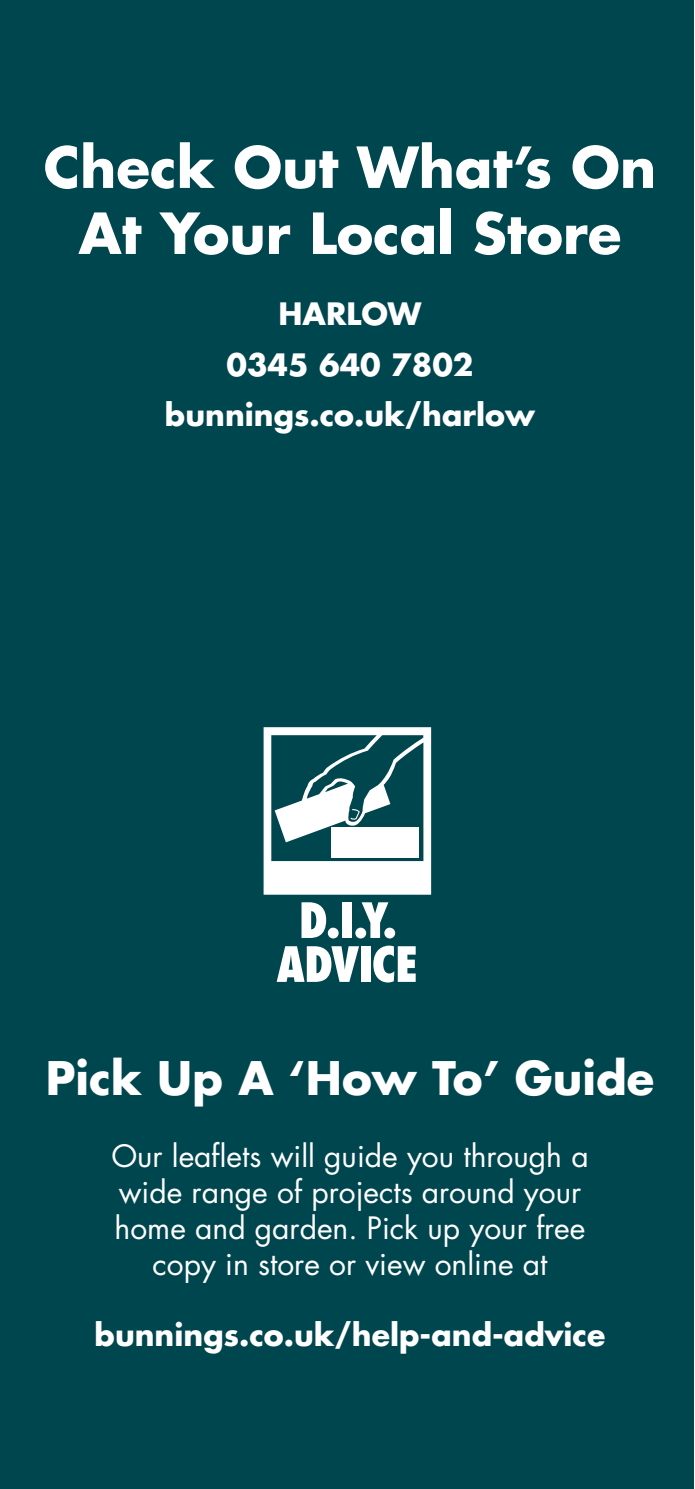
<style>
.page{position:relative;width:695px;height:1489px;background:#fff}
.page>*{position:absolute;margin:0;border:0;box-sizing:border-box;transform-origin:0 0}
.t1{font:700 55px/66px "Futura Std";color:#fff;text-align:center}
.t2{font:700 45px "Futura Std";color:#fff}
.t3{font:30px/36px "Futura Std";color:#fff;text-align:center}
.t4{font:700 30px/50.2px "Futura Std";color:#fff;text-align:center}
</style>
<div class="page">
<div style="left:0;top:1px;width:692px;height:1487px;background:#00464e"></div>
<svg style="left:301px;top:902px;width:25px;height:35px"></svg>
<div style="left:328px;top:927px;width:10px;height:11px;background:#fff;border-radius:50%"></div>
<div style="left:342px;top:902px;width:9px;height:35px;background:#fff"></div>
<div style="left:355px;top:927px;width:11px;height:11px;background:#fff;border-radius:50%"></div>
<svg style="left:361px;top:902px;width:27px;height:35px"></svg>
<div style="left:384px;top:927px;width:11px;height:11px;background:#fff;border-radius:50%"></div>
<svg style="left:277px;top:946px;width:82px;height:35px"></svg>
<div style="left:361px;top:946px;width:9px;height:35px;background:#fff"></div>
<svg style="left:373px;top:945px;width:42px;height:37px"></svg>
<svg style="left:263px;top:727px;width:168px;height:167px"></svg>
<div style="left:331px;top:827px;width:88px;height:30px;background:#fff"></div>
<h1 class="t1" style="left:44px;top:133px;width:614px">Check Out What’s On<br>At Your Local Store</h1>
<p class="t4" style="left:165px;top:288px;width:371px">HARLOW<br>0345 640 7802 bunnings.co.uk/harlow</p>
<h2 class="t2" style="left:46px;top:1048px;width:609px">Pick Up A ‘How To’ Guide</h2>
<p class="t3" style="left:111px;top:1137px;width:478px">Our leaflets will guide you through a wide range of projects around your home and garden. Pick up your free copy in store or view online at</p>
<p class="t4" style="left:94px;top:1309px;width:512px">bunnings.co.uk/help-and-advice</p>
</div>
